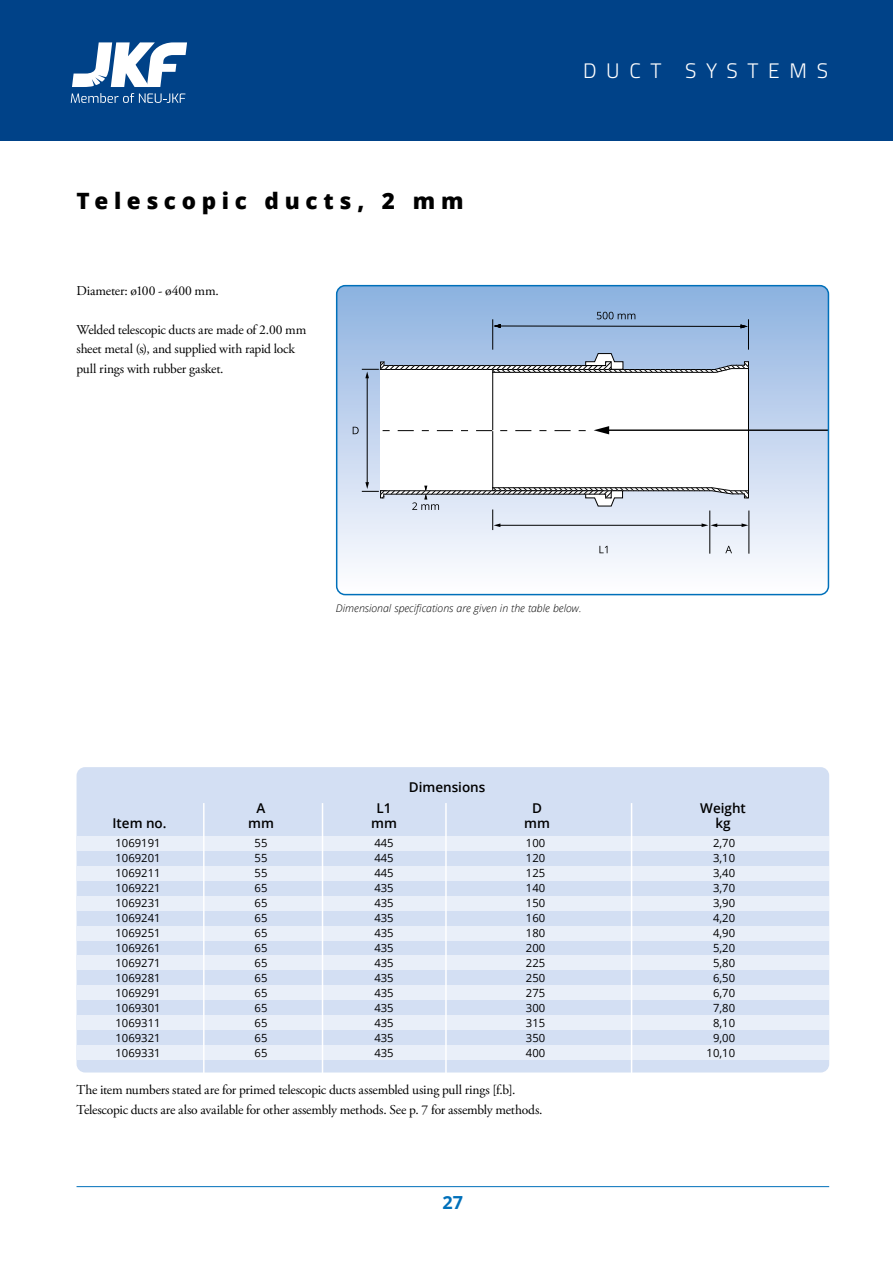
<style>
.page{position:relative;width:893px;height:1263px;background:#fff}
.page>*{position:absolute;margin:0;border:0;box-sizing:border-box;transform-origin:0 0}
.t1{font:800 22.5px "Open Sans";letter-spacing:.25em;color:#000}
.t2{font:300 21px "Titillium";letter-spacing:.46em;color:#fff}
.t3{font:700 18px "Open Sans";color:#0070ba}
.t4{font:13.5px/19.5px "Adobe Garamond Pro";letter-spacing:-.015em;color:#000}
.t5{font:600 13.5px "Open Sans";color:#000}
.t6{font:11.25px "Open Sans";color:#000}
.t7{font:italic 300 10.5px "Open Sans";color:#000}
</style>
<div class="page">
<div style="left:0;top:0;width:893px;height:140px;background:#004288"></div>
<div style="left:77px;top:767px;width:752px;height:305px;background:#d3dff3;border-radius:9px"></div>
<div style="left:77px;top:836px;width:752px;height:15px;background:#e9eff9"></div>
<div style="left:77px;top:866px;width:752px;height:15px;background:#e9eff9"></div>
<div style="left:77px;top:896px;width:752px;height:15px;background:#e9eff9"></div>
<div style="left:77px;top:926px;width:752px;height:14px;background:#e9eff9"></div>
<div style="left:77px;top:955px;width:752px;height:15px;background:#e9eff9"></div>
<div style="left:77px;top:985px;width:752px;height:15px;background:#e9eff9"></div>
<div style="left:77px;top:1015px;width:752px;height:15px;background:#e9eff9"></div>
<div style="left:77px;top:1045px;width:752px;height:15px;background:#e9eff9"></div>
<hr style="left:322px;top:803px;width:1px;height:277px;background:#fff">
<hr style="left:203px;top:803px;width:2px;height:276px;background:#fff">
<hr style="left:445px;top:803px;width:2px;height:276px;background:#fff">
<hr style="left:631px;top:803px;width:1px;height:277px;background:#fff">
<svg style="left:337px;top:286px;width:491px;height:309px"></svg>
<svg style="left:361px;top:319px;width:388px;height:211px;background:#d4dff0"></svg>
<svg style="left:599px;top:546px;width:8px;height:7px"></svg>
<svg style="left:725px;top:546px;width:7px;height:7px"></svg>
<svg style="left:353px;top:427px;width:6px;height:7px"></svg>
<hr style="left:606px;top:430px;width:222px;height:1px;background:#000">
<hr style="left:709px;top:510px;width:1px;height:44px;background:#000">
<hr style="left:749px;top:510px;width:1px;height:44px;background:#000">
<hr style="left:499px;top:525px;width:204px;height:1px;background:#000">
<svg style="left:494px;top:523px;width:6px;height:4px"></svg>
<svg style="left:702px;top:523px;width:46px;height:4px"></svg>
<hr style="left:367px;top:377px;width:1px;height:106px;background:#000">
<svg style="left:365px;top:371px;width:4px;height:7px"></svg>
<svg style="left:365px;top:482px;width:4px;height:7px"></svg>
<svg style="left:380px;top:312px;width:369px;height:198px"></svg>
<div style="left:336px;top:285px;width:493px;height:310px;border:2px solid #0070ba;border-radius:9px"></div>
<hr style="left:77px;top:1186px;width:752px;height:1px;background:#0070ba">
<svg style="left:71px;top:42px;width:116px;height:61px"></svg>
<h1 class="t1" style="left:77px;top:183px;width:388px">Telescopic ducts, 2 mm</h1>
<p class="t4" style="left:77px;top:281px;width:144px">Diameter: ø100 - ø400 mm.</p>
<p class="t4" style="left:77px;top:320px;width:231px">Welded telescopic ducts are made of 2.00 mm sheet metal (s), and supplied with rapid lock pull rings with rubber gasket.</p>
<h2 class="t2" style="left:583px;top:55px;width:246px">DUCT SYSTEMS</h2>
<p class="t7" style="left:336px;top:601px;width:247px">Dimensional specifications are given in the table below.</p>
<p class="t5" style="left:409px;top:778px;width:78px">Dimensions</p>
<p class="t5" style="left:257px;top:799px;width:10px">A</p>
<p class="t5" style="left:377px;top:799px;width:17px">L1</p>
<p class="t5" style="left:532px;top:799px;width:11px">D</p>
<p class="t5" style="left:700px;top:799px;width:47px">Weight</p>
<p class="t5" style="left:112px;top:814px;width:56px">Item no.</p>
<p class="t5" style="left:248px;top:814px;width:27px">mm</p>
<p class="t5" style="left:371px;top:814px;width:27px">mm</p>
<p class="t5" style="left:524px;top:814px;width:27px">mm</p>
<p class="t5" style="left:715px;top:814px;width:17px">kg</p>
<p class="t6" style="left:116px;top:835px;width:47px">1069191</p>
<p class="t6" style="left:255px;top:835px;width:14px">55</p>
<p class="t6" style="left:374px;top:835px;width:21px">445</p>
<p class="t6" style="left:526px;top:835px;width:21px">100</p>
<p class="t6" style="left:713px;top:835px;width:24px">2,70</p>
<p class="t6" style="left:116px;top:850px;width:47px">1069201</p>
<p class="t6" style="left:255px;top:850px;width:14px">55</p>
<p class="t6" style="left:374px;top:850px;width:21px">445</p>
<p class="t6" style="left:526px;top:850px;width:21px">120</p>
<p class="t6" style="left:713px;top:850px;width:24px">3,10</p>
<p class="t6" style="left:116px;top:865px;width:47px">1069211</p>
<p class="t6" style="left:255px;top:865px;width:14px">55</p>
<p class="t6" style="left:374px;top:865px;width:21px">445</p>
<p class="t6" style="left:526px;top:865px;width:21px">125</p>
<p class="t6" style="left:713px;top:865px;width:24px">3,40</p>
<p class="t6" style="left:116px;top:880px;width:47px">1069221</p>
<p class="t6" style="left:255px;top:880px;width:14px">65</p>
<p class="t6" style="left:374px;top:880px;width:21px">435</p>
<p class="t6" style="left:526px;top:880px;width:21px">140</p>
<p class="t6" style="left:713px;top:880px;width:24px">3,70</p>
<p class="t6" style="left:116px;top:895px;width:47px">1069231</p>
<p class="t6" style="left:255px;top:895px;width:14px">65</p>
<p class="t6" style="left:374px;top:895px;width:21px">435</p>
<p class="t6" style="left:526px;top:895px;width:21px">150</p>
<p class="t6" style="left:713px;top:895px;width:24px">3,90</p>
<p class="t6" style="left:116px;top:910px;width:47px">1069241</p>
<p class="t6" style="left:255px;top:910px;width:14px">65</p>
<p class="t6" style="left:374px;top:910px;width:21px">435</p>
<p class="t6" style="left:526px;top:910px;width:21px">160</p>
<p class="t6" style="left:713px;top:910px;width:24px">4,20</p>
<p class="t6" style="left:116px;top:925px;width:47px">1069251</p>
<p class="t6" style="left:255px;top:925px;width:14px">65</p>
<p class="t6" style="left:374px;top:925px;width:21px">435</p>
<p class="t6" style="left:526px;top:925px;width:21px">180</p>
<p class="t6" style="left:713px;top:925px;width:24px">4,90</p>
<p class="t6" style="left:116px;top:940px;width:47px">1069261</p>
<p class="t6" style="left:255px;top:940px;width:14px">65</p>
<p class="t6" style="left:374px;top:940px;width:21px">435</p>
<p class="t6" style="left:526px;top:940px;width:21px">200</p>
<p class="t6" style="left:713px;top:940px;width:24px">5,20</p>
<p class="t6" style="left:116px;top:955px;width:47px">1069271</p>
<p class="t6" style="left:255px;top:955px;width:14px">65</p>
<p class="t6" style="left:374px;top:955px;width:21px">435</p>
<p class="t6" style="left:526px;top:955px;width:21px">225</p>
<p class="t6" style="left:713px;top:955px;width:24px">5,80</p>
<p class="t6" style="left:116px;top:970px;width:47px">1069281</p>
<p class="t6" style="left:255px;top:970px;width:14px">65</p>
<p class="t6" style="left:374px;top:970px;width:21px">435</p>
<p class="t6" style="left:526px;top:970px;width:21px">250</p>
<p class="t6" style="left:713px;top:970px;width:24px">6,50</p>
<p class="t6" style="left:116px;top:985px;width:47px">1069291</p>
<p class="t6" style="left:255px;top:985px;width:14px">65</p>
<p class="t6" style="left:374px;top:985px;width:21px">435</p>
<p class="t6" style="left:526px;top:985px;width:21px">275</p>
<p class="t6" style="left:713px;top:985px;width:24px">6,70</p>
<p class="t6" style="left:116px;top:1000px;width:47px">1069301</p>
<p class="t6" style="left:255px;top:1000px;width:14px">65</p>
<p class="t6" style="left:374px;top:1000px;width:21px">435</p>
<p class="t6" style="left:526px;top:1000px;width:21px">300</p>
<p class="t6" style="left:713px;top:1000px;width:24px">7,80</p>
<p class="t6" style="left:116px;top:1015px;width:47px">1069311</p>
<p class="t6" style="left:255px;top:1015px;width:14px">65</p>
<p class="t6" style="left:374px;top:1015px;width:21px">435</p>
<p class="t6" style="left:526px;top:1015px;width:21px">315</p>
<p class="t6" style="left:713px;top:1015px;width:24px">8,10</p>
<p class="t6" style="left:116px;top:1030px;width:47px">1069321</p>
<p class="t6" style="left:255px;top:1030px;width:14px">65</p>
<p class="t6" style="left:374px;top:1030px;width:21px">435</p>
<p class="t6" style="left:526px;top:1030px;width:21px">350</p>
<p class="t6" style="left:713px;top:1030px;width:24px">9,00</p>
<p class="t6" style="left:116px;top:1045px;width:47px">1069331</p>
<p class="t6" style="left:255px;top:1045px;width:14px">65</p>
<p class="t6" style="left:374px;top:1045px;width:21px">435</p>
<p class="t6" style="left:526px;top:1045px;width:21px">400</p>
<p class="t6" style="left:707px;top:1045px;width:30px">10,10</p>
<p class="t4" style="left:77px;top:1080px;width:467px">The item numbers stated are for primed telescopic ducts assembled using pull rings [f.b].<br>Telescopic ducts are also available for other assembly methods. See p. 7 for assembly methods.</p>
<h3 class="t3" style="left:443px;top:1189px;width:22px">27</h3>
</div>
